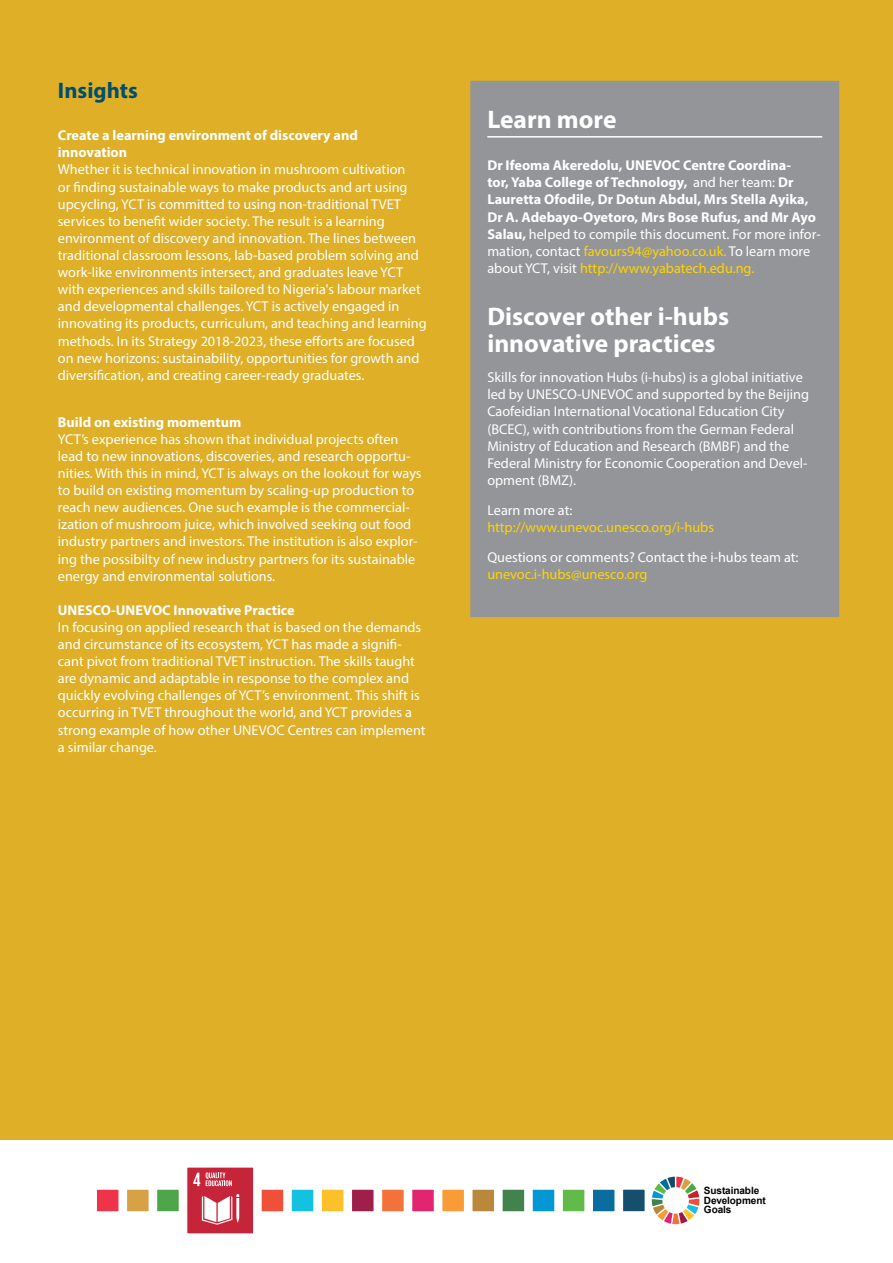
<style>
.page{position:relative;width:893px;height:1263px;background:#fff}
.page>*{position:absolute;margin:0;border:0;box-sizing:border-box;transform-origin:0 0}
.t1{font:700 25.5px/27px "Myriad Pro";color:#fff}
.t2{font:700 22.5px "Myriad Pro";color:#004e6e}
.t3{font:14.25px/17.1px "Myriad Pro";color:#fff}
.t4{font:700 14.25px/17.1px "Myriad Pro";color:#fff}
.t5{font:14.25px "Myriad Pro";color:#ffd500}
.t6{font:700 10.05px/9.4px "Arial";letter-spacing:-.01em;color:#000}
.s1{font-weight:400}
.s2{font-weight:400;color:#ffd500}
</style>
<div class="page">
<div style="left:0;top:0;width:893px;height:1140px;background:#deaf27"></div>
<div style="left:470px;top:81px;width:369px;height:536px;background:#939598"></div>
<hr style="left:487px;top:136px;width:335px;height:2px;background:#fff">
<svg style="left:651px;top:1176px;width:49px;height:49px"></svg>
<div style="left:96px;top:1189px;width:23px;height:23px;background:#ee3448"></div>
<div style="left:96px;top:1188px;width:24px;height:24px;border:1px solid #fff"></div>
<div style="left:126px;top:1189px;width:23px;height:23px;background:#d7a145"></div>
<div style="left:126px;top:1188px;width:24px;height:24px;border:1px solid #fff"></div>
<div style="left:157px;top:1189px;width:22px;height:23px;background:#4fa549"></div>
<div style="left:156px;top:1188px;width:24px;height:24px;border:1px solid #fff"></div>
<div style="left:261px;top:1189px;width:23px;height:23px;background:#f04f3a"></div>
<div style="left:260px;top:1188px;width:24px;height:24px;border:1px solid #fff"></div>
<div style="left:291px;top:1189px;width:23px;height:23px;background:#15c1e1"></div>
<div style="left:291px;top:1188px;width:23px;height:24px;border:1px solid #fff"></div>
<div style="left:321px;top:1189px;width:23px;height:23px;background:#fcc12a"></div>
<div style="left:321px;top:1188px;width:24px;height:24px;border:1px solid #fff"></div>
<div style="left:351px;top:1189px;width:23px;height:23px;background:#9e204a"></div>
<div style="left:351px;top:1188px;width:24px;height:24px;border:1px solid #fff"></div>
<div style="left:382px;top:1189px;width:22px;height:23px;background:#f3723b"></div>
<div style="left:381px;top:1188px;width:24px;height:24px;border:1px solid #fff"></div>
<div style="left:412px;top:1189px;width:22px;height:23px;background:#e32471"></div>
<div style="left:411px;top:1188px;width:24px;height:24px;border:1px solid #fff"></div>
<div style="left:442px;top:1189px;width:22px;height:23px;background:#f99c38"></div>
<div style="left:441px;top:1188px;width:24px;height:24px;border:1px solid #fff"></div>
<div style="left:472px;top:1189px;width:23px;height:23px;background:#b9883a"></div>
<div style="left:471px;top:1188px;width:24px;height:24px;border:1px solid #fff"></div>
<div style="left:502px;top:1189px;width:23px;height:23px;background:#41824d"></div>
<div style="left:501px;top:1188px;width:24px;height:24px;border:1px solid #fff"></div>
<div style="left:532px;top:1189px;width:23px;height:23px;background:#0398d5"></div>
<div style="left:532px;top:1188px;width:23px;height:24px;border:1px solid #fff"></div>
<div style="left:562px;top:1189px;width:23px;height:23px;background:#60bb49"></div>
<div style="left:562px;top:1188px;width:24px;height:24px;border:1px solid #fff"></div>
<div style="left:592px;top:1189px;width:23px;height:23px;background:#096e9f"></div>
<div style="left:592px;top:1188px;width:24px;height:24px;border:1px solid #fff"></div>
<div style="left:622px;top:1189px;width:23px;height:23px;background:#164e6d"></div>
<div style="left:622px;top:1188px;width:24px;height:24px;border:1px solid #fff"></div>
<svg style="left:187px;top:1167px;width:67px;height:67px;background:#d25766"></svg>
<h2 class="t2" style="left:58px;top:75px;width:81px">Insights</h2>
<p class="t4" style="left:58px;top:126px;width:302px">Create a learning environment of discovery and innovation</p>
<p class="t3" style="left:58px;top:161px;width:370px">Whether it is technical innovation in mushroom cultivation<br>or finding sustainable ways to make products and art using upcycling, YCT is committed to using non-traditional TVET services to benefit wider society. The result is a learning environment of discovery and innovation. The lines between traditional classroom lessons, lab-based problem solving and work-like environments intersect, and graduates leave YCT with experiences and skills tailored to Nigeria's labour market and developmental challenges. YCT is actively engaged in innovating its products, curriculum, and teaching and learning methods. In its Strategy 2018-2023, these efforts are focused on new horizons: sustainability, opportunities for growth and diversification, and creating career-ready graduates.</p>
<p class="t4" style="left:58px;top:413px;width:185px">Build on existing momentum</p>
<p class="t3" style="left:58px;top:430px;width:365px">YCT’s experience has shown that individual projects often lead to new innovations, discoveries, and research opportu&shy;nities. With this in mind, YCT is always on the lookout for ways to build on existing momentum by scaling-up production to reach new audiences. One such example is the commercial&shy;ization of mushroom juice, which involved seeking out food industry partners and investors. The institution is also explor&shy;ing the possibilty of new industry partners for its sustainable energy and environmental solutions.</p>
<p class="t4" style="left:58px;top:601px;width:238px">UNESCO-UNEVOC Innovative Practice</p>
<p class="t3" style="left:58px;top:618px;width:369px">In focusing on applied research that is based on the demands and circumstance of its ecosystem, YCT has made a signifi&shy;cant pivot from traditional TVET instruction. The skills taught are dynamic and adaptable in response to the complex and quickly evolving challenges of YCT’s environment. This shift is occurring in TVET throughout the world, and YCT provides a strong example of how other UNEVOC Centres can implement a similar change.</p>
<h1 class="t1" style="left:487px;top:105px;width:131px">Learn more</h1>
<p class="t4" style="left:487px;top:156px;width:335px">Dr Ifeoma Akeredolu, UNEVOC Centre Coordina-<br>tor, Yaba College of Technology, <span class="s1">and her team:</span> Dr Lauretta Ofodile, Dr Dotun Abdul, Mrs Stella Ayika, Dr A. Adebayo-Oyetoro, Mrs Bose Rufus, and Mr Ayo Salau, <span class="s1">helped to compile this document. For more infor&shy;mation, contact</span> <span class="s2">favours94@yahoo.co.uk.</span> <span class="s1">To learn more about YCT, visit</span> <span class="s2">http://www.yabatech.edu.ng.</span></p>
<h1 class="t1" style="left:487px;top:302px;width:243px">Discover other i-hubs innovative practices</h1>
<p class="t3" style="left:487px;top:369px;width:323px">Skills for innovation Hubs (i-hubs) is a global initiative led by UNESCO-UNEVOC and supported by the Beijing Caofeidian International Vocational Education City (BCEC), with contributions from the German Federal Ministry of Education and Research (BMBF) and the Federal Ministry for Economic Cooperation and Devel&shy;opment (BMZ).</p>
<p class="t3" style="left:487px;top:501px;width:87px">Learn more at:</p>
<p class="t5" style="left:487px;top:518px;width:228px">http://www.unevoc.unesco.org/i-hubs</p>
<p class="t3" style="left:487px;top:548px;width:313px">Questions or comments? Contact the i-hubs team at:</p>
<p class="t5" style="left:487px;top:565px;width:161px">unevoc.i-hubs@unesco.org</p>
<p class="t6" style="left:704px;top:1186px;width:63px">Sustainable<br>Development<br>Goals</p>
</div>
